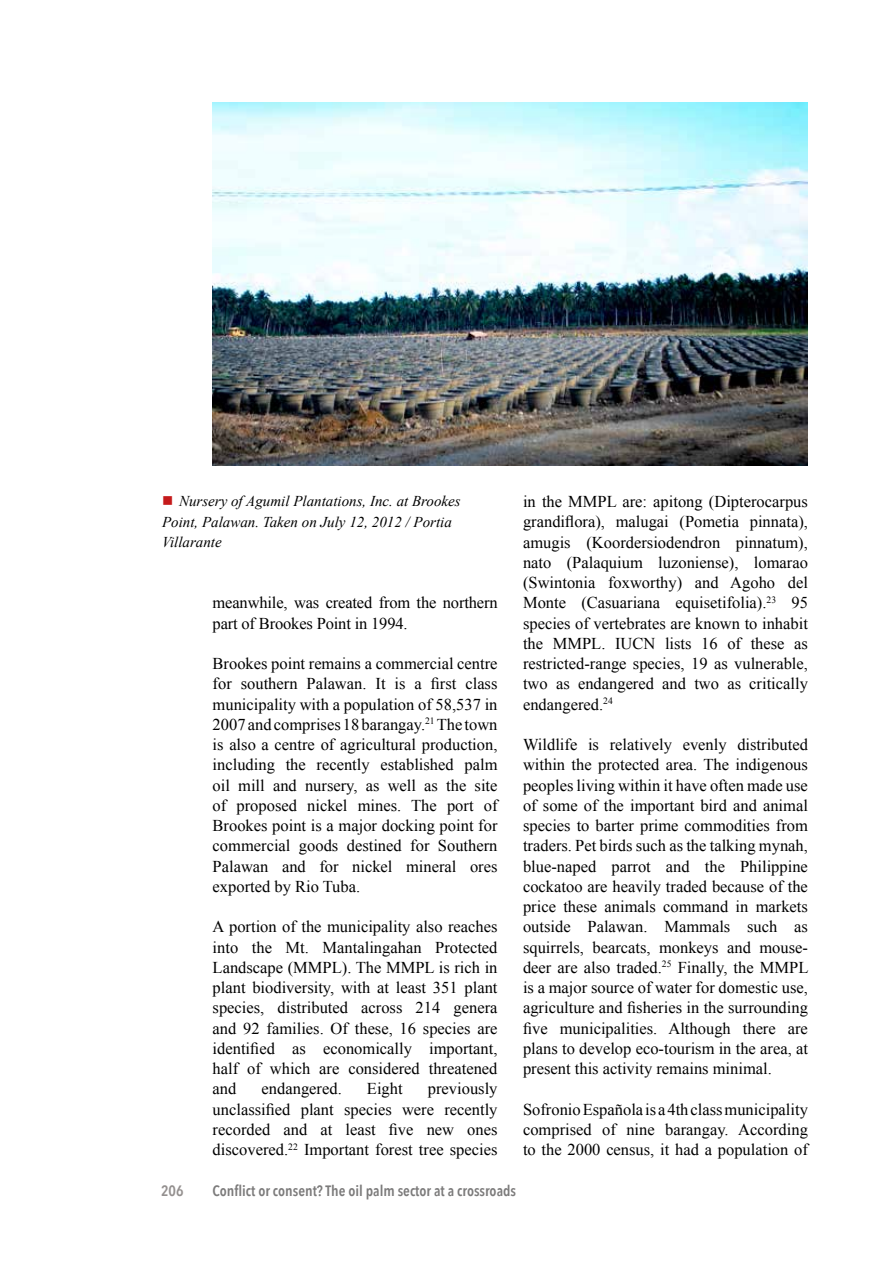
<style>
.page{position:relative;width:893px;height:1263px;background:#fff}
.page>*{position:absolute;margin:0;border:0;box-sizing:border-box;transform-origin:0 0}
.t1{font:16.5px/20.2px "Times New Roman";color:#000;text-align:justify}
.t2{font:italic 15px/20.2px "Times New Roman";color:#000}
.t3{font:600 15px "Avenir Next Condensed";color:#7c7b7b}
.t4{font:600 15px "Avenir Next Condensed";color:#94908f}
.s1{color:#c51a1b}
</style>
<div class="page">
<img style="left:212px;top:102px;width:596px;height:364px">
<p class="t2" style="left:162px;top:491px;width:300px"><span class="s1">■</span> Nursery of Agumil Plantations, Inc. at Brookes<br>Point, Palawan. Taken on July 12, 2012 / Portia<br>Villarante</p>
<p class="t1" style="left:523px;top:491px;width:286px">in the MMPL are: apitong (Dipterocarpus grandiflora), malugai (Pometia pinnata), amugis (Koordersiodendron pinnatum), nato (Palaquium luzoniense), lomarao (Swintonia foxworthy) and Agoho del Monte (Casuariana equisetifolia).<sup>23</sup> 95 species of vertebrates are known to inhabit the MMPL. IUCN lists 16 of these as restricted-range species, 19 as vulnerable, two as endangered and two as critically endangered.<sup>24</sup></p>
<p class="t1" style="left:523px;top:734px;width:287px">Wildlife is relatively evenly distributed within the protected area. The indigenous peoples living within it have often made use of some of the important bird and animal species to barter prime commodities from traders. Pet birds such as the talking mynah, blue-naped parrot and the Philippine cockatoo are heavily traded because of the price these animals command in markets outside Palawan. Mammals such as squirrels, bearcats, monkeys and mouse&shy;deer are also traded.<sup>25</sup> Finally, the MMPL is a major source of water for domestic use, agriculture and fisheries in the surrounding five municipalities. Although there are plans to develop eco-tourism in the area, at present this activity remains minimal.</p>
<p class="t1" style="left:523px;top:1099px;width:286px">Sofronio Española is a 4th class municipality comprised of nine barangay. According to the 2000 census, it had a population of</p>
<p class="t3" style="left:213px;top:1181px;width:305px">Conflict or consent? The oil palm sector at a crossroads</p>
<p class="t1" style="left:213px;top:592px;width:286px">meanwhile, was created from the northern part of Brookes Point in 1994.</p>
<p class="t1" style="left:213px;top:653px;width:286px">Brookes point remains a commercial centre for southern Palawan. It is a first class municipality with a population of 58,537 in 2007 and comprises 18 barangay.<sup>21</sup> The town is also a centre of agricultural production, including the recently established palm oil mill and nursery, as well as the site of proposed nickel mines. The port of Brookes point is a major docking point for commercial goods destined for Southern Palawan and for nickel mineral ores exported by Rio Tuba.</p>
<p class="t1" style="left:213px;top:916px;width:286px">A portion of the municipality also reaches into the Mt. Mantalingahan Protected Landscape (MMPL). The MMPL is rich in plant biodiversity, with at least 351 plant species, distributed across 214 genera and 92 families. Of these, 16 species are identified as economically important, half of which are considered threatened and</p>
<p class="t1" style="left:213px;top:1078px;width:286px;text-indent:215px">previously unclassified plant species were recently recorded and at least five new ones discovered.<sup>22</sup> Important forest tree species</p>
<p class="t1" style="left:262px;top:1078px;width:82px">endangered.</p>
<p class="t1" style="left:367px;top:1078px;width:37px">Eight</p>
<p class="t4" style="left:161px;top:1181px;width:24px">206</p>
</div>
